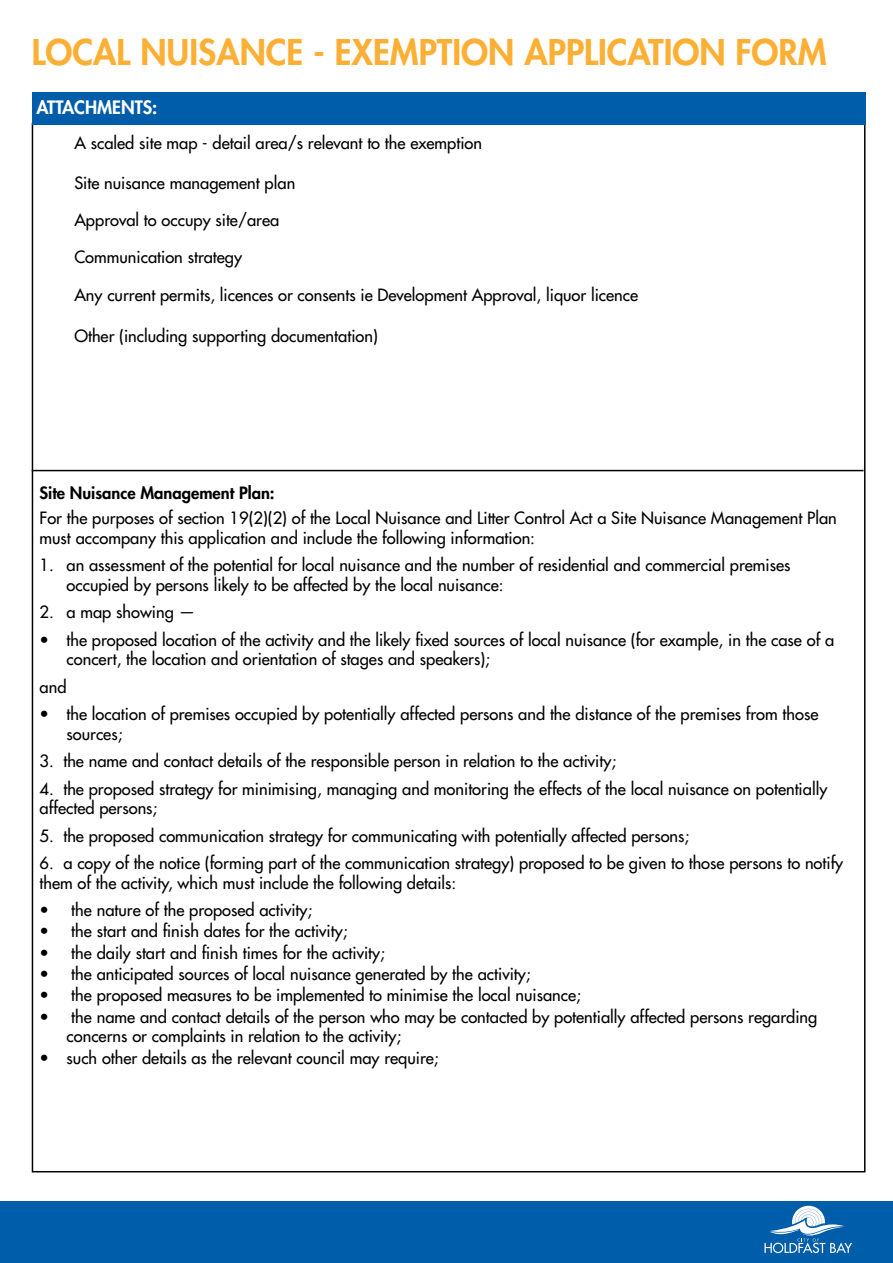
<style>
.page{position:relative;width:893px;height:1263px;background:#fff}
.page>*{position:absolute;margin:0;border:0;box-sizing:border-box;transform-origin:0 0}
.t1{font:800 34.5px "Futura Std";color:#fbaf34}
.t2{font:800 18px "Futura Std";color:#fff}
.t3{font:500 16.5px/19.8px "Futura Std";color:#000}
.t4{font:800 16.5px "Futura Std";color:#000}
</style>
<div class="page">
<div style="left:0;top:1202px;width:893px;height:61px;background:#005daa"></div>
<svg style="left:764px;top:1206px;width:88px;height:47px"></svg>
<div style="left:32px;top:92px;width:833px;height:33px;background:#005daa"></div>
<hr style="left:32px;top:470px;width:831px;height:1px;background:#000">
<h1 class="t1" style="left:32px;top:30px;width:796px">LOCAL NUISANCE - EXEMPTION APPLICATION FORM</h1>
<p class="t2" style="left:37px;top:96px;width:122px">ATTACHMENTS:</p>
<p class="t3" style="left:74px;top:133px;width:409px">A scaled site map - detail area/s relevant to the exemption</p>
<p class="t3" style="left:74px;top:173px;width:222px">Site nuisance management plan</p>
<p class="t3" style="left:74px;top:210px;width:206px">Approval to occupy site/area</p>
<p class="t3" style="left:74px;top:247px;width:169px">Communication strategy</p>
<p class="t3" style="left:74px;top:285px;width:565px">Any current permits, licences or consents ie Development Approval, liquor licence</p>
<p class="t3" style="left:74px;top:326px;width:305px">Other (including supporting documentation)</p>
<p class="t4" style="left:40px;top:483px;width:237px">Site Nuisance Management Plan:</p>
<p class="t3" style="left:40px;top:508px;width:799px">For the purposes of section 19(2)(2) of the Local Nuisance and Litter Control Act a Site Nuisance Management Plan must accompany this application and include the following information:</p>
<p class="t3" style="left:67px;top:555px;width:725px;text-indent:-27px">1. an assessment of the potential for local nuisance and the number of residential and commercial premises occupied by persons likely to be affected by the local nuisance:</p>
<p class="t3" style="left:40px;top:602px;width:157px">2. a map showing —</p>
<p class="t3" style="left:67px;top:630px;width:769px;text-indent:-27px">• the proposed location of the activity and the likely fixed sources of local nuisance (for example, in the case of a concert, the location and orientation of stages and speakers);</p>
<p class="t3" style="left:40px;top:677px;width:28px">and</p>
<p class="t3" style="left:67px;top:704px;width:753px;text-indent:-27px">• the location of premises occupied by potentially affected persons and the distance of the premises from those sources;</p>
<p class="t3" style="left:40px;top:751px;width:578px">3. the name and contact details of the responsible person in relation to the activity;</p>
<p class="t3" style="left:40px;top:779px;width:789px">4. the proposed strategy for minimising, managing and monitoring the effects of the local nuisance on potentially affected persons;</p>
<p class="t3" style="left:40px;top:826px;width:651px">5. the proposed communication strategy for communicating with potentially affected persons;</p>
<p class="t3" style="left:40px;top:853px;width:805px">6. a copy of the notice (forming part of the communication strategy) proposed to be given to those persons to notify them of the activity, which must include the following details:</p>
<p class="t3" style="left:40px;top:900px;width:274px">• the nature of the proposed activity;</p>
<p class="t3" style="left:40px;top:921px;width:309px">• the start and finish dates for the activity;</p>
<p class="t3" style="left:40px;top:943px;width:347px">• the daily start and finish times for the activity;</p>
<p class="t3" style="left:40px;top:964px;width:492px">• the anticipated sources of local nuisance generated by the activity;</p>
<p class="t3" style="left:40px;top:985px;width:543px">• the proposed measures to be implemented to minimise the local nuisance;</p>
<p class="t3" style="left:67px;top:1007px;width:752px;text-indent:-27px">• the name and contact details of the person who may be contacted by potentially affected persons regarding concerns or complaints in relation to the activity;</p>
<p class="t3" style="left:40px;top:1048px;width:401px">• such other details as the relevant council may require;</p>
</div>
